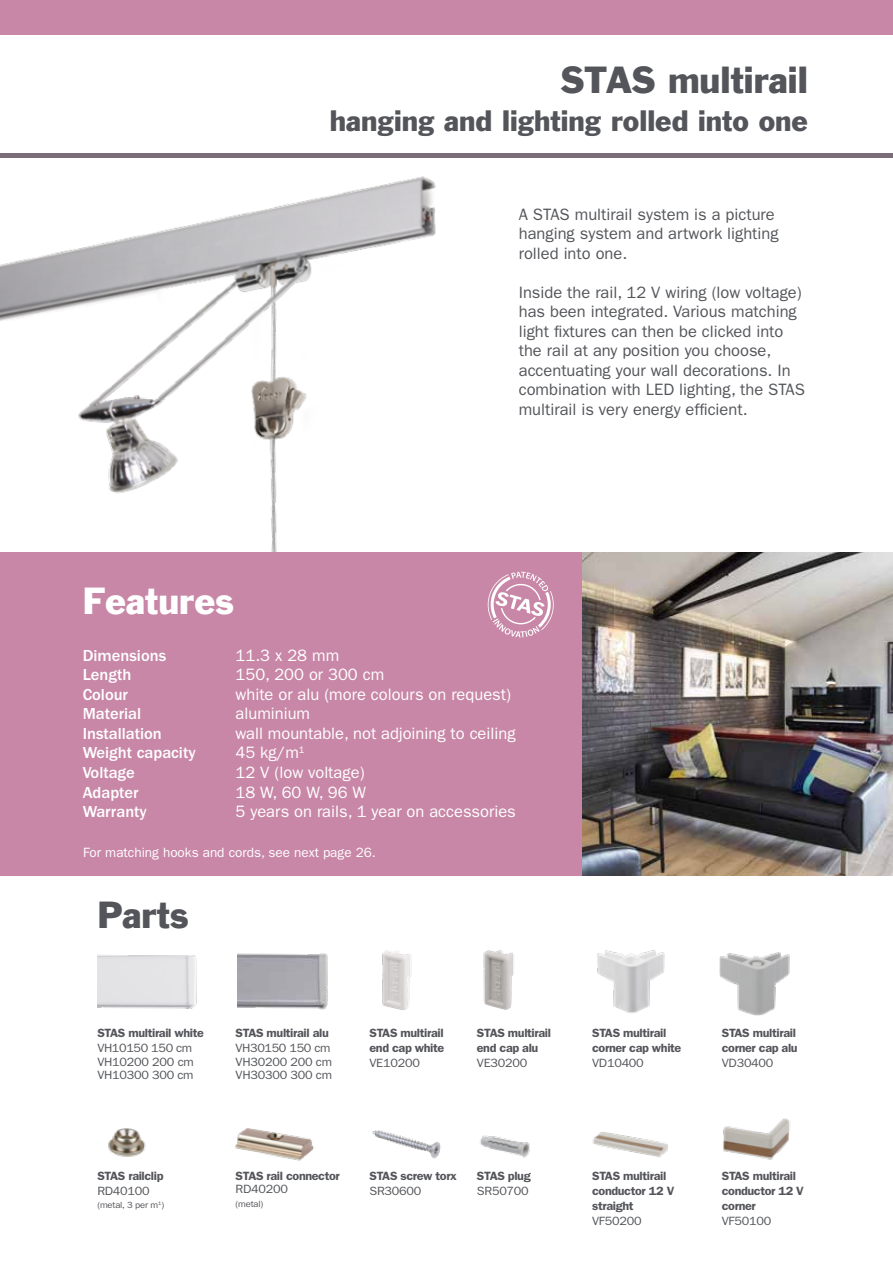
<style>
.page{position:relative;width:893px;height:1263px;background:#fff}
.page>*{position:absolute;margin:0;border:0;box-sizing:border-box;transform-origin:0 0}
.t1{font:34.5px "Franklin Gothic";color:#54555a}
.t2{font:34.5px "Franklin Gothic";color:#fff}
.t3{font:27px "Franklin Gothic";color:#54555a}
.t4{font:16.5px/19.5px "ITC Franklin Gothic Std";color:#54555a}
.t5{font:16.5px "ITC Franklin Gothic Std";color:#fff}
.t6{font:500 16.5px "ITC Franklin Gothic Std";color:#fff}
.t7{font:13.5px "ITC Franklin Gothic Std";color:#fff}
.t8{font:600 12px/15px "ITC Franklin Gothic Std";letter-spacing:-.03em;color:#54555a;scale:1.05 1}
.t9{font:12px/13.5px "ITC Franklin Gothic Std";letter-spacing:-.02em;color:#54555a;scale:1.05 1}
.t10{font:9px "ITC Franklin Gothic Std";letter-spacing:-.02em;color:#54555a;scale:1.05 1}
</style>
<div class="page">
<hr style="left:0;top:892px;width:1px;height:328px;background:#c887a7">
<img style="left:0;top:157px;width:458px;height:395px">
<div style="left:0;top:552px;width:583px;height:323px;background:#c887a7"></div>
<hr style="left:0;top:153px;width:893px;height:4px;background:#7a6d78">
<div style="left:0;top:0;width:893px;height:34px;background:#c887a7"></div>
<img style="left:98px;top:955px;width:99px;height:54px">
<img style="left:382px;top:950px;width:29px;height:60px">
<img style="left:237px;top:953px;width:91px;height:57px">
<img style="left:483px;top:950px;width:31px;height:60px">
<img style="left:597px;top:950px;width:68px;height:64px">
<img style="left:719px;top:952px;width:71px;height:64px">
<img style="left:592px;top:1131px;width:76px;height:26px">
<img style="left:723px;top:1118px;width:67px;height:42px">
<img style="left:108px;top:1128px;width:38px;height:29px">
<img style="left:235px;top:1128px;width:79px;height:33px">
<img style="left:480px;top:1135px;width:50px;height:23px">
<img style="left:372px;top:1130px;width:69px;height:29px">
<svg style="left:488px;top:572px;width:66px;height:65px"></svg>
<img style="left:583px;top:552px;width:310px;height:323px">
<h1 class="t1" style="left:560px;top:58px;width:249px">STAS multirail</h1>
<h2 class="t3" style="left:330px;top:103px;width:479px">hanging and lighting rolled into one</h2>
<h1 class="t2" style="left:83px;top:578px;width:153px">Features</h1>
<p class="t4" style="left:519px;top:204px;width:261px">A STAS multirail system is a picture hanging system and artwork lighting rolled into one.</p>
<p class="t4" style="left:519px;top:282px;width:288px">Inside the rail, 12 V wiring (low voltage) has been integrated. Various matching light fixtures can then be clicked into the rail at any position you choose, accentuating your wall decorations. In combination with LED lighting, the STAS multirail is very energy efficient.</p>
<p class="t6" style="left:83px;top:646px;width:85px">Dimensions</p>
<p class="t5" style="left:236px;top:646px;width:105px">11.3 x 28 mm</p>
<p class="t6" style="left:83px;top:665px;width:50px">Length</p>
<p class="t5" style="left:236px;top:665px;width:150px">150, 200 or 300 cm</p>
<p class="t6" style="left:83px;top:685px;width:47px">Colour</p>
<p class="t5" style="left:236px;top:685px;width:277px">white or alu (more colours on request)</p>
<p class="t6" style="left:83px;top:705px;width:60px">Material</p>
<p class="t5" style="left:236px;top:704px;width:76px">aluminium</p>
<p class="t6" style="left:83px;top:724px;width:81px">Installation</p>
<p class="t5" style="left:236px;top:724px;width:282px">wall mountable, not adjoining to ceiling</p>
<p class="t6" style="left:83px;top:744px;width:114px">Weight capacity</p>
<p class="t5" style="left:236px;top:743px;width:71px">45 kg/m<sup>1</sup></p>
<p class="t6" style="left:83px;top:763px;width:54px">Voltage</p>
<p class="t5" style="left:236px;top:763px;width:131px">12 V (low voltage)</p>
<p class="t6" style="left:83px;top:783px;width:58px">Adapter</p>
<p class="t5" style="left:236px;top:782px;width:132px">18 W, 60 W, 96 W</p>
<p class="t6" style="left:83px;top:802px;width:66px">Warranty</p>
<p class="t5" style="left:236px;top:802px;width:282px">5 years on rails, 1 year on accessories</p>
<p class="t7" style="left:83px;top:845px;width:294px">For matching hooks and cords, see next page 26.</p>
<h1 class="t1" style="left:97px;top:892px;width:93px">Parts</h1>
<p class="t8" style="left:97px;top:1025px;width:103px">STAS multirail white</p>
<p class="t9" style="left:97px;top:1041px;width:93px">VH10150 150 cm<br>VH10200 200 cm<br>VH10300 300 cm</p>
<p class="t8" style="left:236px;top:1025px;width:90px">STAS multirail alu</p>
<p class="t9" style="left:236px;top:1041px;width:93px">VH30150 150 cm<br>VH30200 200 cm<br>VH30300 300 cm</p>
<p class="t8" style="left:369px;top:1025px;width:73px">STAS multirail end cap white</p>
<p class="t9" style="left:369px;top:1056px;width:50px">VE10200</p>
<p class="t8" style="left:477px;top:1025px;width:72px">STAS multirail end cap alu</p>
<p class="t9" style="left:477px;top:1056px;width:50px">VE30200</p>
<p class="t8" style="left:97px;top:1168px;width:65px">STAS railclip</p>
<p class="t9" style="left:97px;top:1184px;width:51px">RD40100</p>
<p class="t10" style="left:97px;top:1200px;width:65px">(metal, 3 per m<sup>1</sup>)</p>
<p class="t8" style="left:236px;top:1168px;width:101px">STAS rail connector</p>
<p class="t9" style="left:236px;top:1182px;width:51px">RD40200</p>
<p class="t10" style="left:236px;top:1198px;width:28px">(metal)</p>
<p class="t8" style="left:369px;top:1168px;width:85px">STAS screw torx</p>
<p class="t9" style="left:369px;top:1184px;width:51px">SR30600</p>
<p class="t8" style="left:477px;top:1168px;width:53px">STAS plug</p>
<p class="t9" style="left:477px;top:1184px;width:51px">SR50700</p>
<p class="t8" style="left:592px;top:1025px;width:87px">STAS multirail corner cap white</p>
<p class="t9" style="left:592px;top:1056px;width:51px">VD10400</p>
<p class="t8" style="left:722px;top:1025px;width:74px">STAS multirail corner cap alu</p>
<p class="t9" style="left:722px;top:1056px;width:51px">VD30400</p>
<p class="t8" style="left:592px;top:1168px;width:80px">STAS multirail conductor 12 V straight</p>
<p class="t9" style="left:592px;top:1214px;width:49px">VF50200</p>
<p class="t8" style="left:722px;top:1168px;width:80px">STAS multirail conductor 12 V corner</p>
<p class="t9" style="left:722px;top:1214px;width:49px">VF50100</p>
</div>
